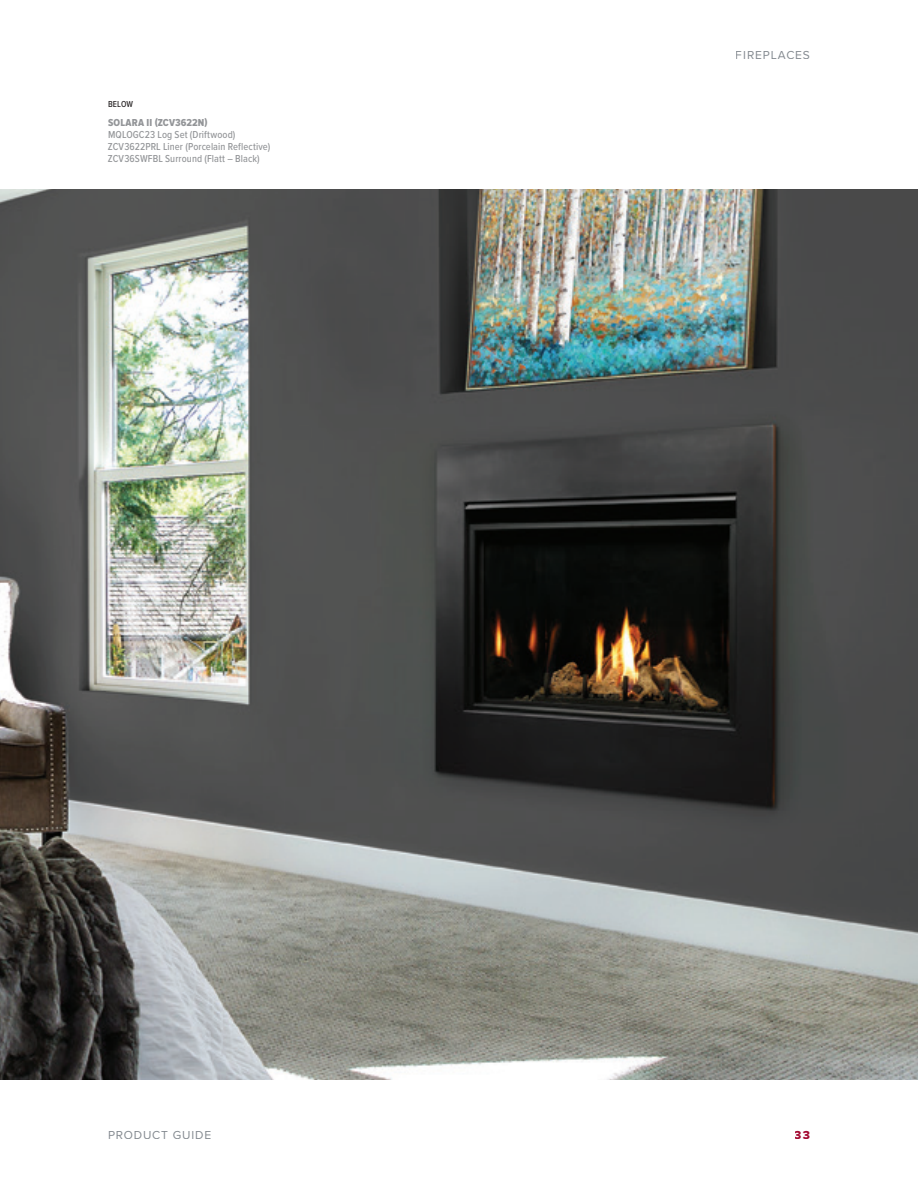
<style>
.page{position:relative;width:918px;height:1188px;background:#fff}
.page>*{position:absolute;margin:0;border:0;box-sizing:border-box;transform-origin:0 0}
.t1{font:12px "Proxima Nova";letter-spacing:.07em;color:#848a90}
.t2{font:12px "Proxima Nova Extrabld";color:#a30a32}
.t3{font:500 10.5px/12px "Proxima Nova Cond";letter-spacing:.01em;color:#939598}
.t4{font:10.5px "Proxima Nova Cond Extrabld";letter-spacing:.01em;color:#939598}
.t5{font:500 9px "Proxima Nova Cond";letter-spacing:.01em;color:#231f20}
</style>
<div class="page">
<img style="left:0;top:189px;width:918px;height:891px">
<p class="t5" style="left:108px;top:98px;width:27px">BELOW</p>
<p class="t4" style="left:108px;top:117px;width:101px">SOLARA II (ZCV3622N)</p>
<p class="t3" style="left:108px;top:128px;width:164px">MQLOGC23 Log Set (Driftwood)<br>ZCV3622PRL Liner (Porcelain Reflective)<br>ZCV36SWFBL Surround (Flatt – Black)</p>
<p class="t1" style="left:736px;top:46px;width:76px">FIREPLACES</p>
<p class="t1" style="left:108px;top:1126px;width:105px">PRODUCT GUIDE</p>
<p class="t2" style="left:795px;top:1126px;width:17px">33</p>
</div>
